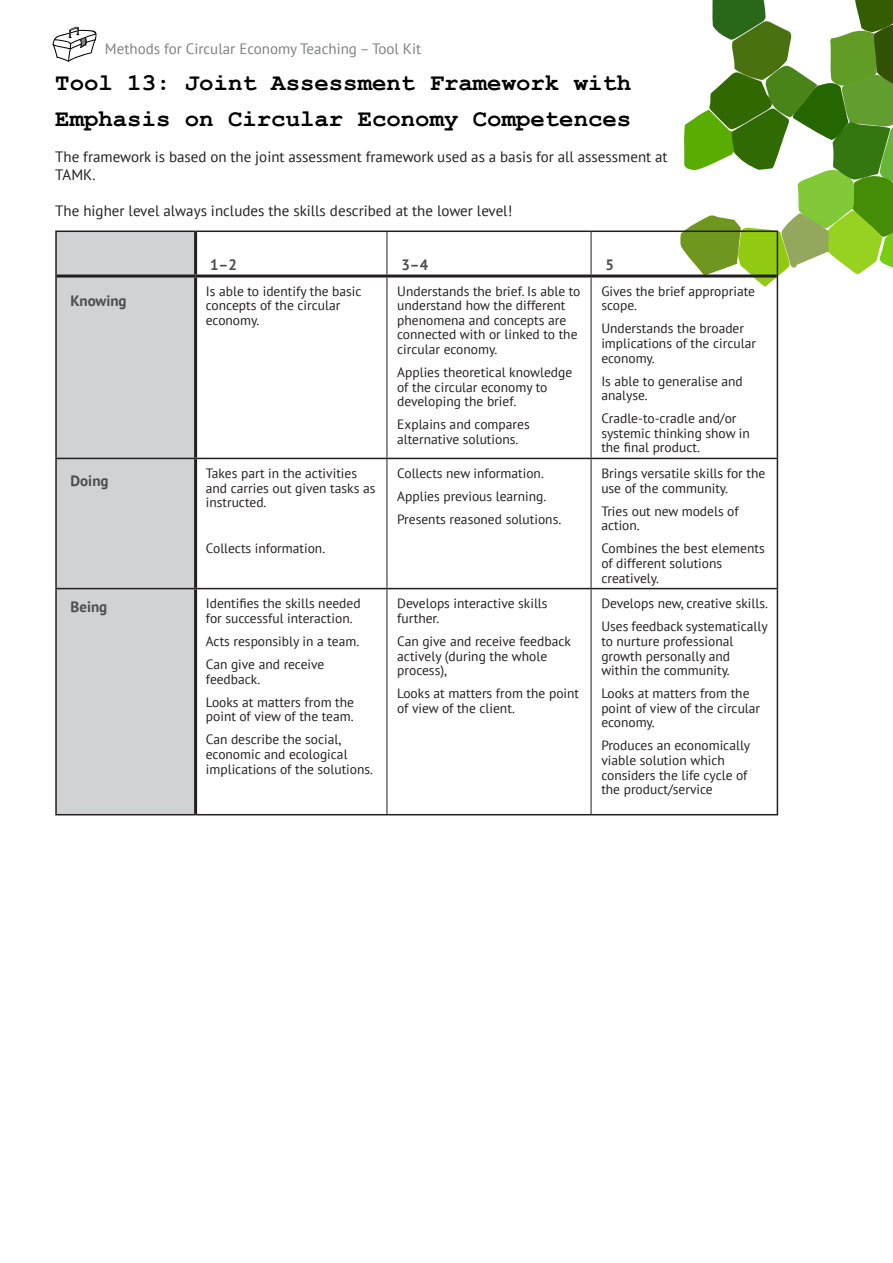
<style>
.page{position:relative;width:893px;height:1263px;background:#fff}
.page>*{position:absolute;margin:0;border:0;box-sizing:border-box;transform-origin:0 0}
.sisällysluettelon_ot{font:700 24px/36px "Courier New";color:#000}
.t1{font:15px/18px "PT Sans";color:#231f20}
.t2{font:15px "PT Sans";color:#7e8083}
.miniväliotsikko{font:700 15px "PT Sans";color:#4d4d4d}
.taulukko{font:13.5px/14.5px "PT Sans";color:#231f20}
</style>
<div class="page">
<svg style="left:52px;top:27px;width:45px;height:35px"></svg>
<svg style="left:680px;top:0;width:213px;height:287px"></svg>
<div style="left:57px;top:232px;width:137px;height:582px;background:#d1d2d4"></div>
<hr style="left:55px;top:231px;width:141px;height:1px;background:#231f20">
<hr style="left:55px;top:232px;width:2px;height:44px;background:#231f20">
<hr style="left:196px;top:231px;width:191px;height:1px;background:#231f20">
<hr style="left:387px;top:231px;width:204px;height:1px;background:#231f20">
<hr style="left:591px;top:231px;width:187px;height:1px;background:#231f20">
<hr style="left:777px;top:232px;width:1px;height:44px;background:#231f20">
<hr style="left:55px;top:276px;width:2px;height:182px;background:#231f20">
<hr style="left:777px;top:276px;width:1px;height:182px;background:#231f20">
<hr style="left:55px;top:458px;width:141px;height:1px;background:#231f20">
<hr style="left:55px;top:459px;width:2px;height:129px;background:#231f20">
<hr style="left:196px;top:458px;width:191px;height:1px;background:#231f20">
<hr style="left:387px;top:458px;width:204px;height:1px;background:#231f20">
<hr style="left:591px;top:458px;width:187px;height:1px;background:#231f20">
<hr style="left:777px;top:459px;width:1px;height:129px;background:#231f20">
<hr style="left:55px;top:588px;width:141px;height:1px;background:#231f20">
<hr style="left:55px;top:589px;width:2px;height:225px;background:#231f20">
<hr style="left:196px;top:588px;width:191px;height:1px;background:#231f20">
<hr style="left:387px;top:588px;width:204px;height:1px;background:#231f20">
<hr style="left:591px;top:588px;width:187px;height:1px;background:#231f20">
<hr style="left:777px;top:589px;width:1px;height:225px;background:#231f20">
<hr style="left:55px;top:814px;width:141px;height:1px;background:#231f20">
<hr style="left:196px;top:814px;width:191px;height:1px;background:#231f20">
<hr style="left:387px;top:814px;width:204px;height:1px;background:#231f20">
<hr style="left:591px;top:814px;width:187px;height:1px;background:#231f20">
<hr style="left:194px;top:232px;width:3px;height:43px;background:#231f20">
<hr style="left:57px;top:275px;width:139px;height:3px;background:#231f20">
<hr style="left:196px;top:275px;width:191px;height:3px;background:#231f20">
<hr style="left:194px;top:278px;width:3px;height:180px;background:#231f20">
<hr style="left:387px;top:275px;width:204px;height:3px;background:#231f20">
<hr style="left:591px;top:275px;width:186px;height:3px;background:#231f20">
<hr style="left:194px;top:459px;width:3px;height:129px;background:#231f20">
<hr style="left:194px;top:589px;width:3px;height:225px;background:#231f20">
<hr style="left:387px;top:232px;width:1px;height:43px;background:#231f20">
<hr style="left:591px;top:232px;width:1px;height:43px;background:#231f20">
<hr style="left:387px;top:278px;width:1px;height:180px;background:#231f20">
<hr style="left:591px;top:278px;width:1px;height:180px;background:#231f20">
<hr style="left:387px;top:459px;width:1px;height:129px;background:#231f20">
<hr style="left:591px;top:459px;width:1px;height:129px;background:#231f20">
<hr style="left:387px;top:589px;width:1px;height:225px;background:#231f20">
<hr style="left:591px;top:589px;width:1px;height:225px;background:#231f20">
<p class="t2" style="left:105px;top:39px;width:318px">Methods for Circular Economy Teaching – Tool Kit</p>
<p class="sisällysluettelon_ot" style="left:55px;top:64px;width:578px">Tool 13: Joint Assessment Framework with<br>Emphasis on Circular Economy Competences</p>
<p class="t1" style="left:55px;top:147px;width:614px">The framework is based on the joint assessment framework used as a basis for all assessment at<br>TAMK.</p>
<p class="t1" style="left:55px;top:201px;width:458px">The higher level always includes the skills described at the lower level!</p>
<p class="miniväliotsikko" style="left:210px;top:255px;width:28px">1–2</p>
<p class="miniväliotsikko" style="left:401px;top:255px;width:28px">3–4</p>
<p class="miniväliotsikko" style="left:606px;top:255px;width:10px">5</p>
<p class="miniväliotsikko" style="left:71px;top:291px;width:58px">Knowing</p>
<p class="taulukko" style="left:206px;top:283px;width:157px">Is able to identify the basic concepts of the circular economy.</p>
<p class="taulukko" style="left:397px;top:283px;width:185px">Understands the brief. Is able to understand how the different phenomena and concepts are connected with or linked to the circular economy.</p>
<p class="taulukko" style="left:397px;top:365px;width:177px">Applies theoretical knowledge of the circular economy to developing the brief.</p>
<p class="taulukko" style="left:397px;top:417px;width:134px">Explains and compares alternative solutions.</p>
<p class="miniväliotsikko" style="left:71px;top:471px;width:40px">Doing</p>
<p class="taulukko" style="left:206px;top:466px;width:171px">Takes part in the activities and carries out given tasks as instructed.</p>
<p class="taulukko" style="left:206px;top:541px;width:121px">Collects information.</p>
<p class="miniväliotsikko" style="left:71px;top:597px;width:38px">Being</p>
<p class="taulukko" style="left:206px;top:596px;width:156px">Identifies the skills needed for successful interaction.</p>
<p class="taulukko" style="left:206px;top:634px;width:155px">Acts responsibly in a team.</p>
<p class="taulukko" style="left:206px;top:657px;width:120px">Can give and receive feedback.</p>
<p class="taulukko" style="left:206px;top:694px;width:150px">Looks at matters from the point of view of the team.</p>
<p class="taulukko" style="left:206px;top:732px;width:169px">Can describe the social, economic and ecological implications of the solutions.</p>
<p class="taulukko" style="left:397px;top:466px;width:148px">Collects new information.</p>
<p class="taulukko" style="left:397px;top:489px;width:151px">Applies previous learning.</p>
<p class="taulukko" style="left:397px;top:512px;width:166px">Presents reasoned solutions.</p>
<p class="taulukko" style="left:397px;top:596px;width:152px">Develops interactive skills further.</p>
<p class="taulukko" style="left:397px;top:634px;width:175px">Can give and receive feedback actively (during the whole process),</p>
<p class="taulukko" style="left:397px;top:686px;width:183px">Looks at matters from the point of view of the client.</p>
<p class="taulukko" style="left:601px;top:283px;width:155px">Gives the brief appropriate scope.</p>
<p class="taulukko" style="left:601px;top:321px;width:156px">Understands the broader implications of the circular economy.</p>
<p class="taulukko" style="left:601px;top:373px;width:143px">Is able to generalise and analyse.</p>
<p class="taulukko" style="left:601px;top:411px;width:150px">Cradle-to-cradle and/or systemic thinking show in the final product.</p>
<p class="taulukko" style="left:601px;top:466px;width:165px">Brings versatile skills for the use of the community.</p>
<p class="taulukko" style="left:601px;top:503px;width:139px">Tries out new models of action.</p>
<p class="taulukko" style="left:601px;top:541px;width:165px">Combines the best elements of different solutions creatively.</p>
<p class="taulukko" style="left:601px;top:596px;width:168px">Develops new, creative skills.</p>
<p class="taulukko" style="left:601px;top:619px;width:168px">Uses feedback systematically to nurture professional growth personally and within the community.</p>
<p class="taulukko" style="left:601px;top:686px;width:160px">Looks at matters from the point of view of the circular economy.</p>
<p class="taulukko" style="left:601px;top:738px;width:150px">Produces an economically viable solution which considers the life cycle of the product/service</p>
</div>
